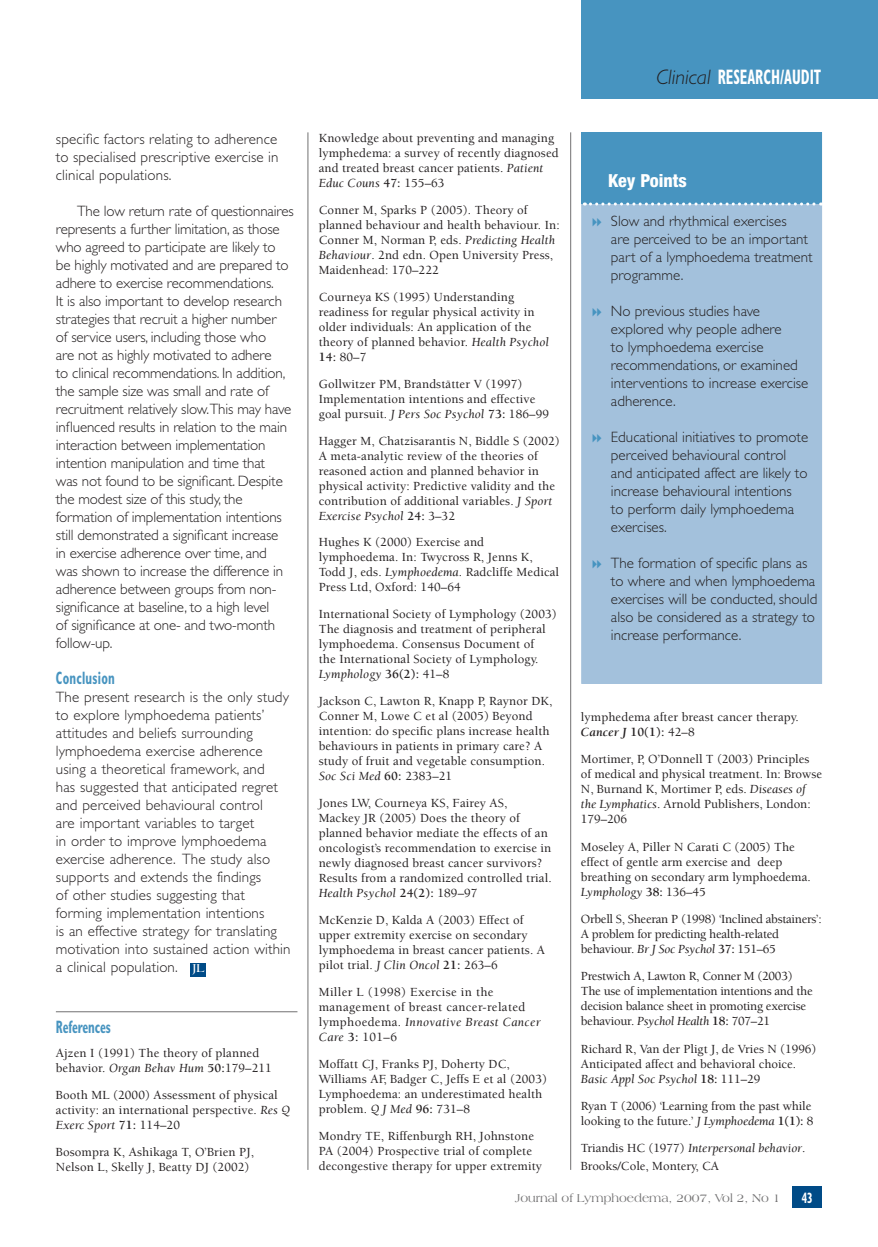
<style>
.page{position:relative;width:878px;height:1247px;background:#fff}
.page>*{position:absolute;margin:0;border:0;box-sizing:border-box;transform-origin:0 0}
.t1{font:700 condensed 21px "Gill Sans";color:#fff;scale:.7 1}
.t2{font:700 condensed 18px "Gill Sans";letter-spacing:.005em;color:#4794c0;scale:.7 1}
.t3{font:800 condensed 18px "Helvetica Neue";color:#fff}
.t4{font:300 15px/18px "Gill Sans";color:#231f20}
.t5{font:700 condensed 15px "Gill Sans";color:#fff;scale:.7 1}
.t6{font:500 12.75px/15px "Berkeley";letter-spacing:.01em;color:#231f20}
.t7{font:500 12.75px/15px "Berkeley";letter-spacing:-.02em;color:#231f20}
.t8{font:500 12.75px/15px "Berkeley";letter-spacing:.03em;color:#231f20}
.t9{font:500 12.75px/15px "Berkeley";letter-spacing:-.01em;color:#231f20}
.t10{font:12px "Americana BT";color:#727172}
.t11{font:700 10.5px "Trajan Pro";color:#fff}
.s1{font-family:"Americana BT";font-size:12.15px}
.s2{font-weight:400;font-style:italic}
.s3{font-weight:700}
.s4{font-weight:300;font-style:italic;font-stretch:normal;color:#231f20}
.s5{font-weight:700;font-style:italic}
</style>
<div class="page">
<hr style="left:56px;top:1011px;width:241px;height:1px;background:#727172">
<hr style="left:307px;top:132px;width:1px;height:1038px;background:#727172">
<hr style="left:570px;top:132px;width:1px;height:1038px;background:#727172">
<div style="left:580px;top:0;width:297px;height:98px;background:#4794c0"></div>
<div style="left:791px;top:1187px;width:30px;height:21px;background:#004b87"></div>
<div style="left:581px;top:133px;width:239px;height:550px;background:#a3c1dc"></div>
<div style="left:581px;top:132px;width:240px;height:552px;border:2px solid #a3c1dc"></div>
<div style="left:581px;top:132px;width:240px;height:72px;background:#4794c0"></div>
<svg style="left:584px;top:203px;width:237px;height:3px"></svg>
<div style="left:190px;top:963px;width:16px;height:14px;background:#004b87"></div>
<p class="t4" style="left:56px;top:130px;width:224px;text-align:justify">specific factors relating to adherence to specialised prescriptive exercise in clinical populations.</p>
<p class="t4" style="left:56px;top:202px;width:239px;text-indent:21px">The low return rate of questionnaires represents a further limitation, as those who agreed to participate are likely to be highly motivated and are prepared to adhere to exercise recommendations.<br>It is also important to develop research strategies that recruit a higher number<br>of service users, including those who<br>are not as highly motivated to adhere<br>to clinical recommendations. In addition, the sample size was small and rate of recruitment relatively slow.This may have influenced results in relation to the main interaction between implementation intention manipulation and time that<br>was not found to be significant. Despite the modest size of this study, the formation of implementation intentions still demonstrated a significant increase<br>in exercise adherence over time, and<br>was shown to increase the difference in adherence between groups from non&shy;significance at baseline, to a high level<br>of significance at one- and two-month follow-up.</p>
<h2 class="t2" style="left:56px;top:667px;width:86px">Conclusion</h2>
<p class="t4" style="left:56px;top:688px;width:236px">The present research is the only study to explore lymphoedema patients’ attitudes and beliefs surrounding lymphoedema exercise adherence using a theoretical framework, and<br>has suggested that anticipated regret and perceived behavioural control<br>are important variables to target<br>in order to improve lymphoedema exercise adherence. The study also supports and extends the findings<br>of other studies suggesting that forming implementation intentions<br>is an effective strategy for translating motivation into sustained action within a clinical population.</p>
<p class="t11" style="left:192px;top:962px;width:14px">J<span class="s1">L</span></p>
<h2 class="t2" style="left:56px;top:1016px;width:80px">References</h2>
<p class="t6" style="left:56px;top:1046px;width:217px">Ajzen I (1991) The theory of planned behavior. <span class="s2">Organ Behav Hum</span> <span class="s3">50:</span>179–211</p>
<p class="t6" style="left:56px;top:1087px;width:235px">Booth ML (2000) Assessment of physical activity: an international perspective. <span class="s2">Res Q<br>Exerc Sport</span> <span class="s3">71:</span> 114–20</p>
<p class="t6" style="left:56px;top:1144px;width:200px">Bosompra K, Ashikaga T, O’Brien PJ,<br>Nelson L, Skelly J, Beatty DJ (2002)</p>
<h1 class="t1" style="left:656px;top:65px;width:237px"><span class="s4">Clinical</span> RESEARCH/AUDIT</h1>
<p class="t6" style="left:318px;top:131px;width:241px">Knowledge about preventing and managing lymphedema: a survey of recently diagnosed and treated breast cancer patients. <span class="s2">Patient Educ Couns</span> <span class="s3">47:</span> 155–63</p>
<p class="t6" style="left:318px;top:203px;width:242px">Conner M, Sparks P (2005). Theory of planned behaviour and health behaviour. In:<br>Conner M, Norman P, eds. <span class="s2">Predicting Health Behaviour</span>. 2nd edn. Open University Press, Maidenhead: 170–222</p>
<p class="t6" style="left:318px;top:289px;width:232px">Courneya KS (1995) Understanding readiness for regular physical activity in older individuals: An application of the theory of planned behavior. <span class="s2">Health Psychol </span><span class="s3">14:</span> 80–7</p>
<p class="t6" style="left:318px;top:376px;width:232px">Gollwitzer PM, Brandstätter V (1997)<br>Implementation intentions and effective goal pursuit. <span class="s2">J Pers Soc Psychol</span> <span class="s3">73:</span> 186–99</p>
<p class="t6" style="left:318px;top:433px;width:242px">Hagger M, Chatzisarantis N, Biddle S (2002)<br>A meta-analytic review of the theories of reasoned action and planned behavior in physical activity: Predictive validity and the contribution of additional variables. <span class="s2">J Sport Exercise Psychol</span> <span class="s3">24:</span> 3–32</p>
<p class="t6" style="left:318px;top:535px;width:242px">Hughes K (2000) Exercise and lymphoedema. In: Twycross R, Jenns K, Todd J, eds. <span class="s2">Lymphoedema</span>. Radcliffe Medical Press Ltd, Oxford: 140–64</p>
<p class="t6" style="left:318px;top:607px;width:239px">International Society of Lymphology (2003)<br>The diagnosis and treatment of peripheral lymphoedema. Consensus Document of<br>the International Society of Lymphology.<br><span class="s2">Lymphology</span> <span class="s3">36(2):</span> 41–8</p>
<p class="t6" style="left:318px;top:694px;width:235px">Jackson C, Lawton R, Knapp P, Raynor DK, Conner M, Lowe C et al (2005) Beyond intention: do specific plans increase health behaviours in patients in primary care? A study of fruit and vegetable consumption.<br><span class="s2">Soc Sci Med</span> <span class="s3">60:</span> 2383–21</p>
<p class="t6" style="left:318px;top:796px;width:234px">Jones LW, Courneya KS, Fairey AS, Mackey JR (2005) Does the theory of planned behavior mediate the effects of an oncologist’s recommendation to exercise in newly diagnosed breast cancer survivors?<br>Results from a randomized controlled trial.<br><span class="s2">Health Psychol</span> <span class="s3">24(2):</span> 189–97</p>
<p class="t6" style="left:318px;top:913px;width:228px">McKenzie D, Kalda A (2003) Effect of upper extremity exercise on secondary lymphoedema in breast cancer patients. A pilot trial. <span class="s2">J Clin Oncol</span> <span class="s3">21:</span> 263–6</p>
<p class="t8" style="left:318px;top:985px;width:223px">Miller L (1998) Exercise in the management of breast cancer-related lymphoedema. <span class="s2">Innovative Breast Cancer<br>Care</span> <span class="s3">3:</span> 101–6</p>
<p class="t6" style="left:318px;top:1057px;width:230px">Moffatt CJ, Franks PJ, Doherty DC, Williams AF, Badger C, Jeffs E et al (2003)<br>Lymphoedema: an underestimated health problem. <span class="s2">Q J Med</span> <span class="s3">96:</span> 731–8</p>
<p class="t6" style="left:318px;top:1128px;width:225px">Mondry TE, Riffenburgh RH, Johnstone<br>PA (2004) Prospective trial of complete decongestive therapy for upper extremity</p>
<p class="t10" style="left:515px;top:1191px;width:267px">Journal of Lymphoedema, 2007, Vol 2, No 1</p>
<p class="t5" style="left:801px;top:1189px;width:17px">43</p>
<h2 class="t3" style="left:608px;top:169px;width:80px">Key Points</h2>
<p class="t4" style="left:610px;top:212px;width:203px">Slow and rhythmical exercises<br>are perceived to be an important part of a lymphoedema treatment programme.</p>
<p class="t4" style="left:610px;top:302px;width:199px">No previous studies have explored why people adhere<br>to lymphoedema exercise recommendations, or examined interventions to increase exercise adherence.</p>
<p class="t4" style="left:610px;top:428px;width:199px">Educational initiatives to promote perceived behavioural control and anticipated affect are likely to increase behavioural intentions<br>to perform daily lymphoedema exercises.</p>
<p class="t4" style="left:610px;top:554px;width:208px">The formation of specific plans as to where and when lymphoedema exercises will be conducted, should also be considered as a strategy to increase performance.</p>
<p class="t6" style="left:580px;top:710px;width:219px">lymphedema after breast cancer therapy.<br><span class="s5">Cancer J</span> <span class="s3">10(1):</span> 42–8</p>
<p class="t6" style="left:580px;top:752px;width:242px">Mortimer, P, O’Donnell T (2003) Principles of medical and physical treatment. In: Browse N, Burnand K, Mortimer P, eds. <span class="s2">Diseases of the Lymphatics</span>. Arnold Publishers, London:<br>179–206</p>
<p class="t6" style="left:580px;top:839px;width:231px">Moseley A, Piller N Carati C (2005) The effect of gentle arm exercise and deep breathing on secondary arm lymphoedema.<br><span class="s2">Lymphology</span> <span class="s3">38:</span> 136–45</p>
<p class="t7" style="left:580px;top:912px;width:242px">Orbell S, Sheeran P (1998) ‘Inclined abstainers’:<br>A problem for predicting health-related behaviour. <span class="s2">Br J Soc Psychol</span> <span class="s3">37:</span> 151–65</p>
<p class="t7" style="left:580px;top:969px;width:233px">Prestwich A, Lawton R, Conner M (2003)<br>The use of implementation intentions and the decision balance sheet in promoting exercise behaviour. <span class="s2">Psychol Health</span> <span class="s3">18:</span> 707–21</p>
<p class="t6" style="left:580px;top:1041px;width:237px">Richard R, Van der Pligt J, de Vries N (1996)<br>Anticipated affect and behavioral choice.<br><span class="s2">Basic Appl Soc Psychol</span> <span class="s3">18:</span> 111–29</p>
<p class="t9" style="left:580px;top:1099px;width:234px">Ryan T (2006) ‘Learning from the past while looking to the future.’ <span class="s2">J Lymphoedema</span> <span class="s3">1(1):</span> 8</p>
<p class="t6" style="left:580px;top:1140px;width:226px;line-height:18px">Triandis HC (1977) <span class="s2">Interpersonal behavior</span>.<br>Brooks/Cole, Montery, CA</p>
</div>
